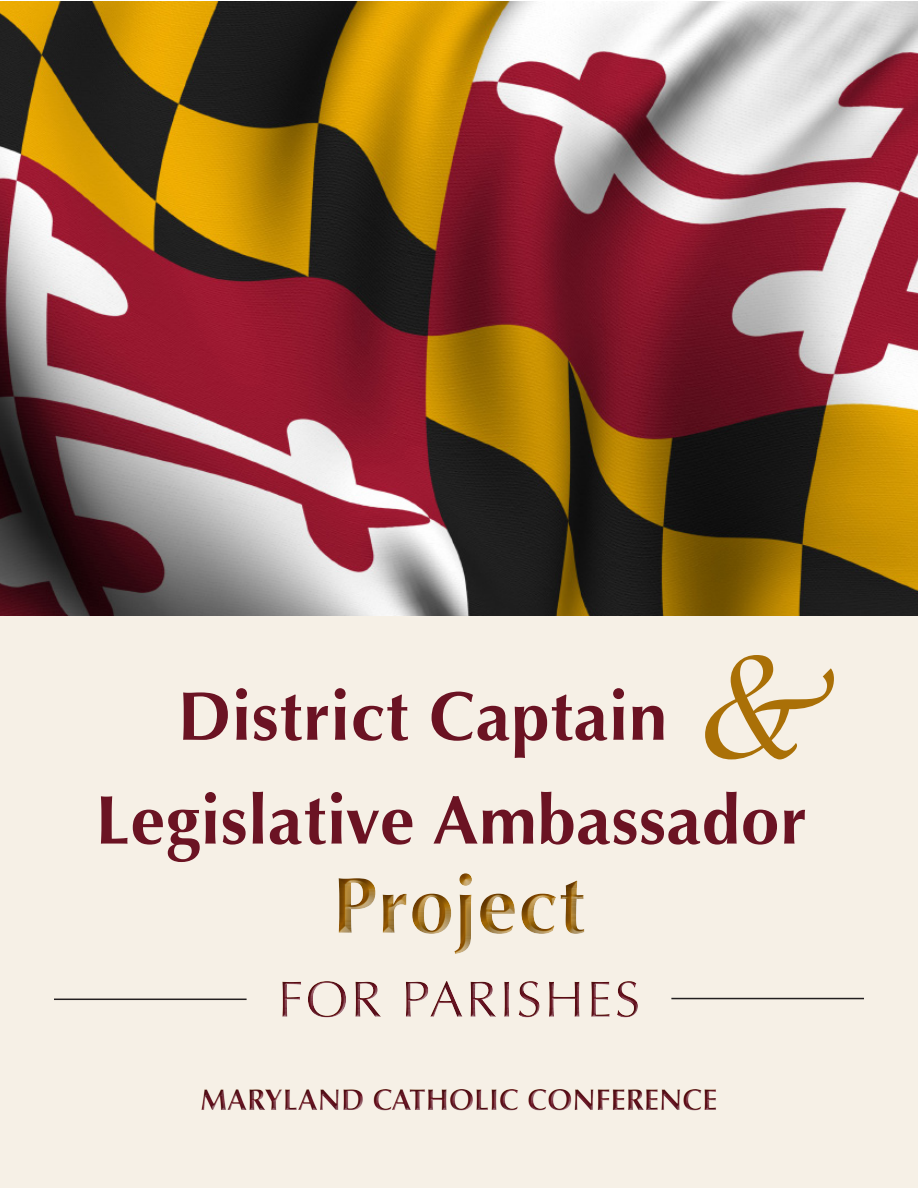
<style>
.page{position:relative;width:918px;height:1188px;background:#fff}
.page>*{position:absolute;margin:0;border:0;box-sizing:border-box;transform-origin:0 0}
.Trajan_Header{font:150px "Apple Chancery";color:#aa7007}
.t1{font:700 79.5px "Optima";letter-spacing:.01em;color:#aa7007}
.Trajan_Header-2{font:700 69px "Optima";letter-spacing:.01em;color:#6b1323}
.t2{font:51px "Optima";letter-spacing:.05em;color:#6b1323}
.t3{font:700 30px "Optima";color:#6b1323}
</style>
<div class="page">
<div style="left:0;top:616px;width:918px;height:572px;background:#f6f0e6"></div>
<img style="left:0;top:2px;width:918px;height:614px">
<div style="left:190px;top:861px;width:538px;height:256px;background:#aa7007;opacity:.75"></div>
<hr style="left:54px;top:999px;width:193px;height:1px;background:#231f20">
<hr style="left:671px;top:998px;width:193px;height:1px;background:#231f20">
<p class="Trajan_Header" style="left:697px;top:589px;width:134px">&amp;</p>
<p class="Trajan_Header-2" style="left:95px;top:780px;width:713px">Legislative Ambassador</p>
<p class="Trajan_Header-2" style="left:178px;top:676px;width:491px">District Captain</p>
<p class="t1" style="left:333px;top:859px;width:254px">Project</p>
<p class="t2" style="left:278px;top:970px;width:364px">FOR PARISHES</p>
<p class="t3" style="left:200px;top:1082px;width:519px">MARYLAND CATHOLIC CONFERENCE</p>
</div>
